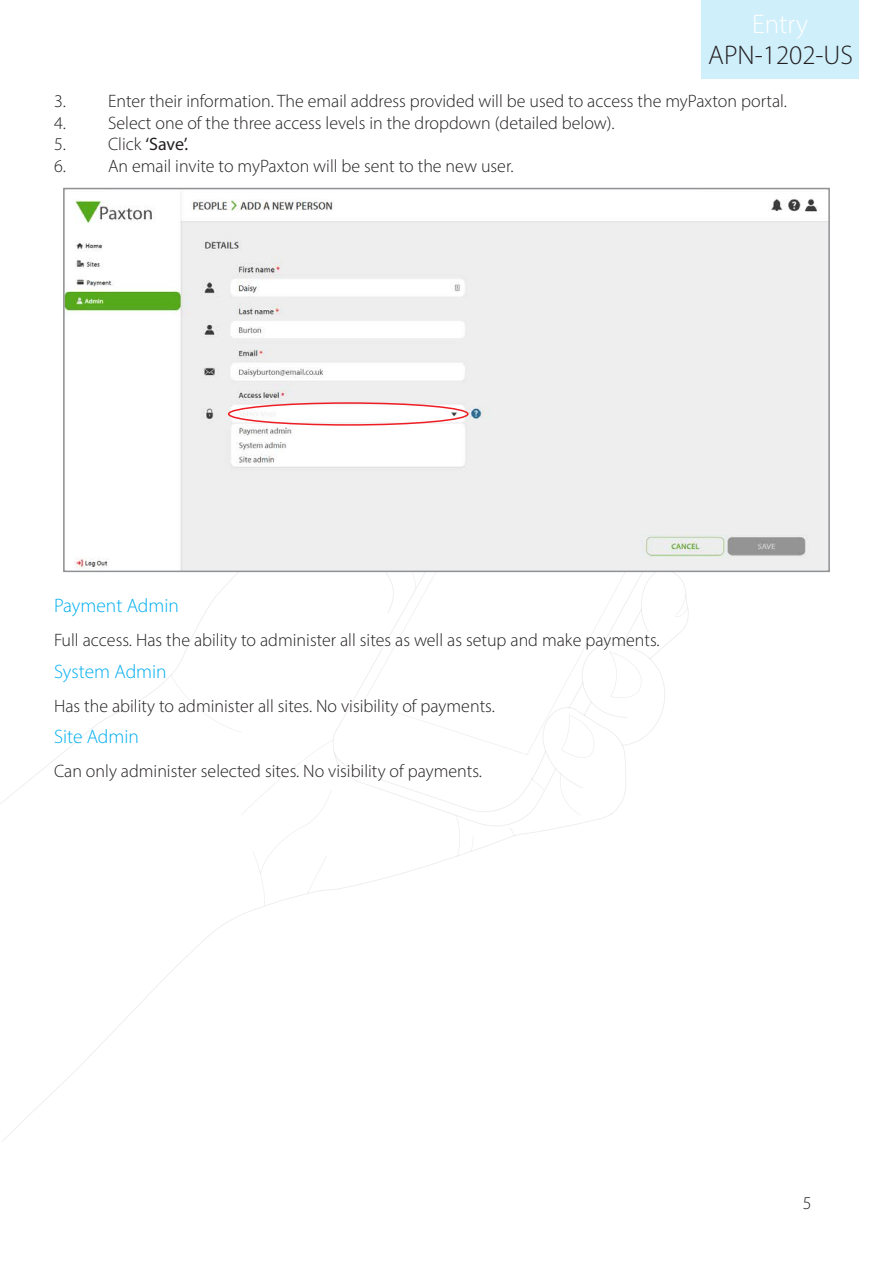
<style>
.page{position:relative;width:893px;height:1263px;background:#fff}
.page>*{position:absolute;margin:0;border:0;box-sizing:border-box;transform-origin:0 0}
.t1{font:300 27px "Myriad Pro";color:#231f20}
.t2{font:300 27px "Myriad Pro";color:#fff}
.Section_title{font:300 19.5px "Myriad Pro";color:#00aeef}
.Text_-_bold_title{font:300 18px "Myriad Pro";color:#231f20}
.s1{font-weight:400}
</style>
<div class="page">
<svg style="left:170px;top:572px;width:591px;height:242px"></svg>
<div style="left:702px;top:0;width:157px;height:79px;background:#cfeffb"></div>
<img style="left:66px;top:199px;width:761px;height:370px">
<div style="left:63px;top:188px;width:767px;height:384px;border:2px solid #8f9194"></div>
<div style="left:228px;top:402px;width:241px;height:24px;border:2px solid #ee1d23;border-radius:50%"></div>
<h1 class="t2" style="left:752px;top:8px;width:58px">Entry</h1>
<h1 class="t1" style="left:708px;top:39px;width:146px">APN-1202-US</h1>
<p class="Text_-_bold_title" style="left:54px;top:90px;width:734px">3. Enter their information. The email address provided will be used to access the myPaxton portal.</p>
<p class="Text_-_bold_title" style="left:54px;top:112px;width:562px">4. Select one of the three access levels in the dropdown (detailed below).</p>
<p class="Text_-_bold_title" style="left:54px;top:133px;width:136px">5. Click <span class="s1">‘Save’.</span></p>
<p class="Text_-_bold_title" style="left:54px;top:155px;width:461px">6. An email invite to myPaxton will be sent to the new user.</p>
<p class="Section_title" style="left:54px;top:594px;width:127px">Payment Admin</p>
<p class="Text_-_bold_title" style="left:54px;top:629px;width:607px">Full access. Has the ability to administer all sites as well as setup and make payments.</p>
<p class="Section_title" style="left:54px;top:659px;width:114px">System Admin</p>
<p class="Text_-_bold_title" style="left:54px;top:695px;width:442px">Has the ability to administer all sites. No visibility of payments.</p>
<p class="Section_title" style="left:54px;top:725px;width:87px">Site Admin</p>
<p class="Text_-_bold_title" style="left:54px;top:760px;width:430px">Can only administer selected sites. No visibility of payments.</p>
<p class="Text_-_bold_title" style="left:803px;top:1192px;width:10px">5</p>
</div>
